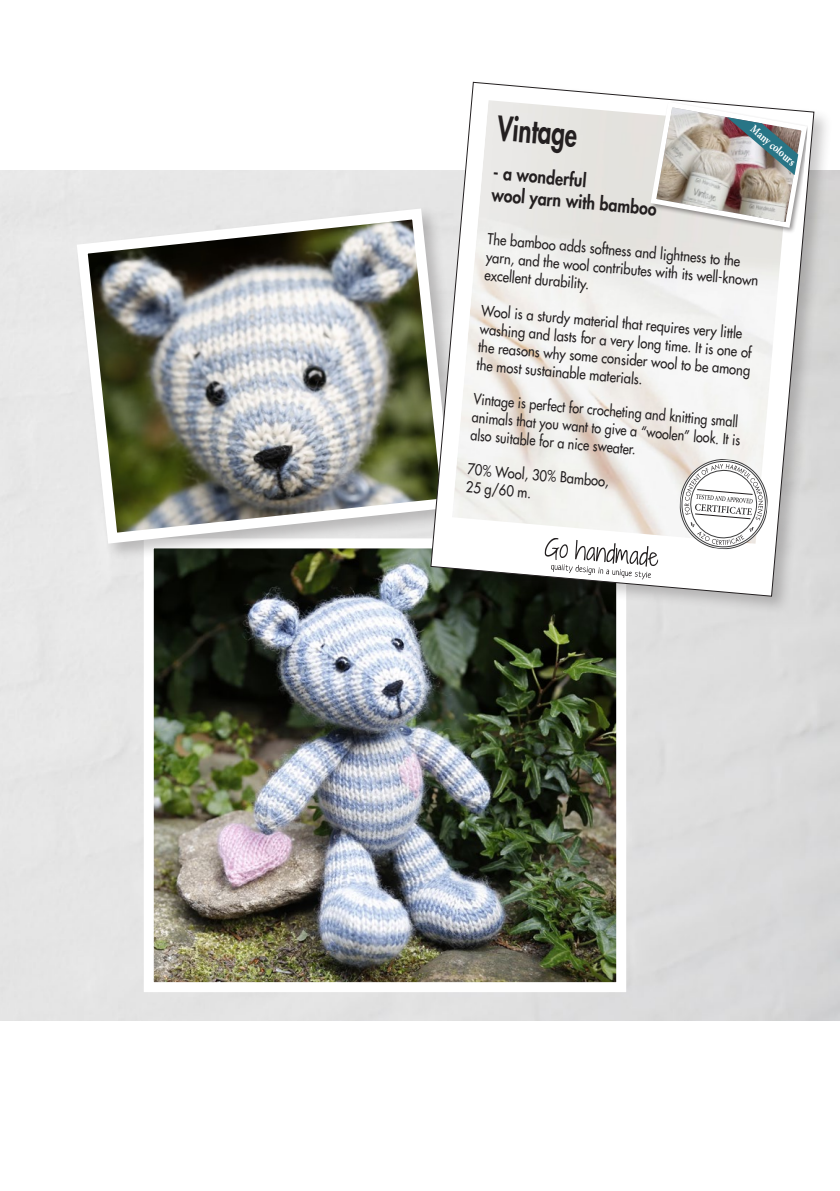
<style>
.page{position:relative;width:840px;height:1191px;background:#fff}
.page>*{position:absolute;margin:0;border:0;box-sizing:border-box;transform-origin:0 0}
.t1{font:800 32.8px "Futura Std";color:#231f20;scale:.73 1}
.t2{font:800 18px/21.6px "Futura Std";color:#231f20;scale:.88 1}
.t3{font:500 14.8px/18px "Futura Std";color:#231f20;scale:.88 1}
.t4{font:500 14.8px/18px "Futura Std";color:#231f20;scale:.85 1}
.t5{font:700 11.8px "Minion Pro";color:#fff;scale:.84 1}
</style>
<div class="page">
<img style="left:139px;top:562px;width:492px;height:435px">
<div style="left:74px;top:206px;width:396px;height:356px;background:#231f20;opacity:.24"></div>
<img style="left:71px;top:203px;width:356px;height:346px">
<div style="left:427px;top:79px;width:405px;height:536px;background:#231f20;opacity:.24"></div>
<svg style="left:430px;top:82px;width:384px;height:515px"></svg>
<h1 class="t1" style="left:499px;top:107px;width:111px;rotate:5deg">Vintage</h1>
<p class="t2" style="left:494px;top:162px;width:190px;rotate:5deg">- a wonderful<br>wool yarn with bamboo</p>
<p class="t3" style="left:488px;top:230px;width:312px;rotate:5deg">The bamboo adds softness and lightness to the yarn, and the wool contributes with its well-known excellent durability.</p>
<p class="t3" style="left:482px;top:302px;width:312px;rotate:5deg">Wool is a sturdy material that requires very little washing and lasts for a very long time. It is one of the reasons why some consider wool to be among the most sustainable materials.</p>
<p class="t4" style="left:474px;top:390px;width:318px;rotate:5deg">Vintage is perfect for crocheting and knitting small animals that you want to give a “woolen” look. It is also suitable for a nice sweater.</p>
<p class="t3" style="left:468px;top:460px;width:163px;rotate:5deg">70% Wool, 30% Bamboo,<br>25 g/60 m.</p>
<p class="t5" style="left:757px;top:121px;width:67px;rotate:41deg">Many colours</p>
</div>
